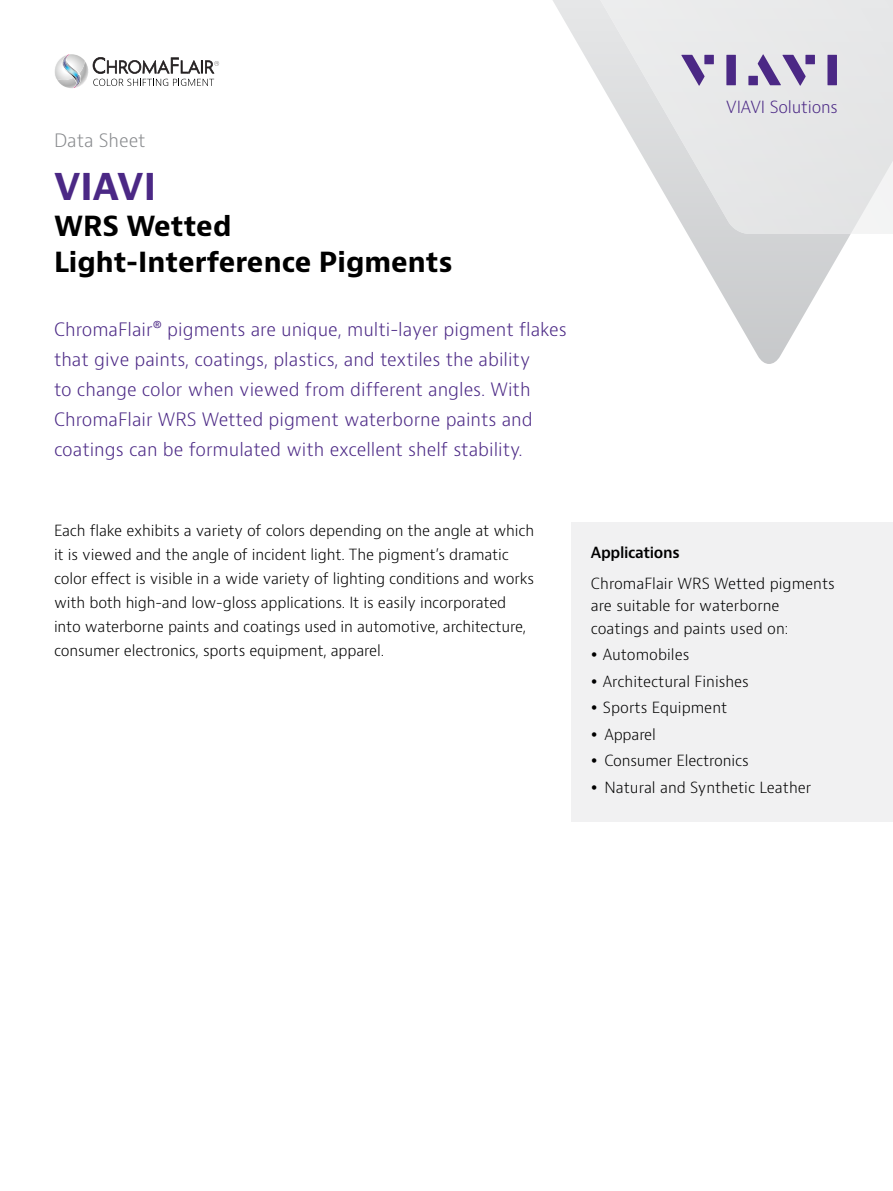
<style>
.page{position:relative;width:893px;height:1191px;background:#fff}
.page>*{position:absolute;margin:0;border:0;box-sizing:border-box;transform-origin:0 0}
.t1{font:700 36px "Bernino Sans";color:#4b2885}
.t2{font:700 27px/36px "Bernino Sans";color:#000}
.t3{font:300 18px/30px "Bernino Sans";color:#4b2885}
.t4{font:300 18px "Bernino Sans";color:#888a8d}
.t5{font:300 16.35px "Bernino Sans";letter-spacing:-.01em;color:#4b2885}
.t6{font:300 15px/26.5px "Bernino Sans";letter-spacing:-.01em;color:#000}
.t7{font:600 15px "Bernino Sans";letter-spacing:-.025em;color:#000}
</style>
<div class="page">
<svg style="left:687px;top:234px;width:164px;height:130px"></svg>
<svg style="left:553px;top:0;width:340px;height:234px"></svg>
<svg style="left:681px;top:55px;width:24px;height:31px"></svg>
<div style="left:704px;top:55px;width:10px;height:9px;background:#4b2885"></div>
<div style="left:726px;top:55px;width:10px;height:30px;background:#4b2885"></div>
<div style="left:805px;top:55px;width:10px;height:9px;background:#4b2885"></div>
<div style="left:827px;top:55px;width:10px;height:30px;background:#4b2885"></div>
<svg style="left:758px;top:54px;width:48px;height:32px"></svg>
<div style="left:748px;top:76px;width:10px;height:9px;background:#4b2885"></div>
<div style="left:571px;top:522px;width:322px;height:299px;background:#f1f1f2"></div>
<svg style="left:55px;top:57px;width:164px;height:31px"></svg>
<img style="left:79px;top:56px;width:6px;height:17px">
<img style="left:67px;top:54px;width:12px;height:19px">
<img style="left:58px;top:55px;width:16px;height:23px">
<p class="t4" style="left:54px;top:129px;width:93px">Data Sheet</p>
<h1 class="t1" style="left:54px;top:164px;width:104px">VIAVI</h1>
<h2 class="t2" style="left:54px;top:209px;width:400px">WRS Wetted<br>Light-Interference Pigments</h2>
<p class="t3" style="left:54px;top:314px;width:514px">ChromaFlair® pigments are unique, multi-layer pigment flakes that give paints, coatings, plastics, and textiles the ability<br>to change color when viewed from different angles. With ChromaFlair WRS Wetted pigment waterborne paints and coatings can be formulated with excellent shelf stability.</p>
<p class="t5" style="left:726px;top:97px;width:113px">VIAVI Solutions</p>
<p class="t6" style="left:54px;top:519px;width:482px;line-height:24px">Each flake exhibits a variety of colors depending on the angle at which it is viewed and the angle of incident light. The pigment’s dramatic color effect is visible in a wide variety of lighting conditions and works with both high-and low-gloss applications. It is easily incorporated into waterborne paints and coatings used in automotive, architecture, consumer electronics, sports equipment, apparel.</p>
<p class="t7" style="left:591px;top:542px;width:90px">Applications</p>
<p class="t6" style="left:591px;top:572px;width:245px;line-height:22.5px">ChromaFlair WRS Wetted pigments are suitable for waterborne coatings and paints used on:</p>
<p class="t6" style="left:603px;top:642px;width:210px">Automobiles<br>Architectural Finishes<br>Sports Equipment<br>Apparel<br>Consumer Electronics<br>Natural and Synthetic Leather</p>
</div>
